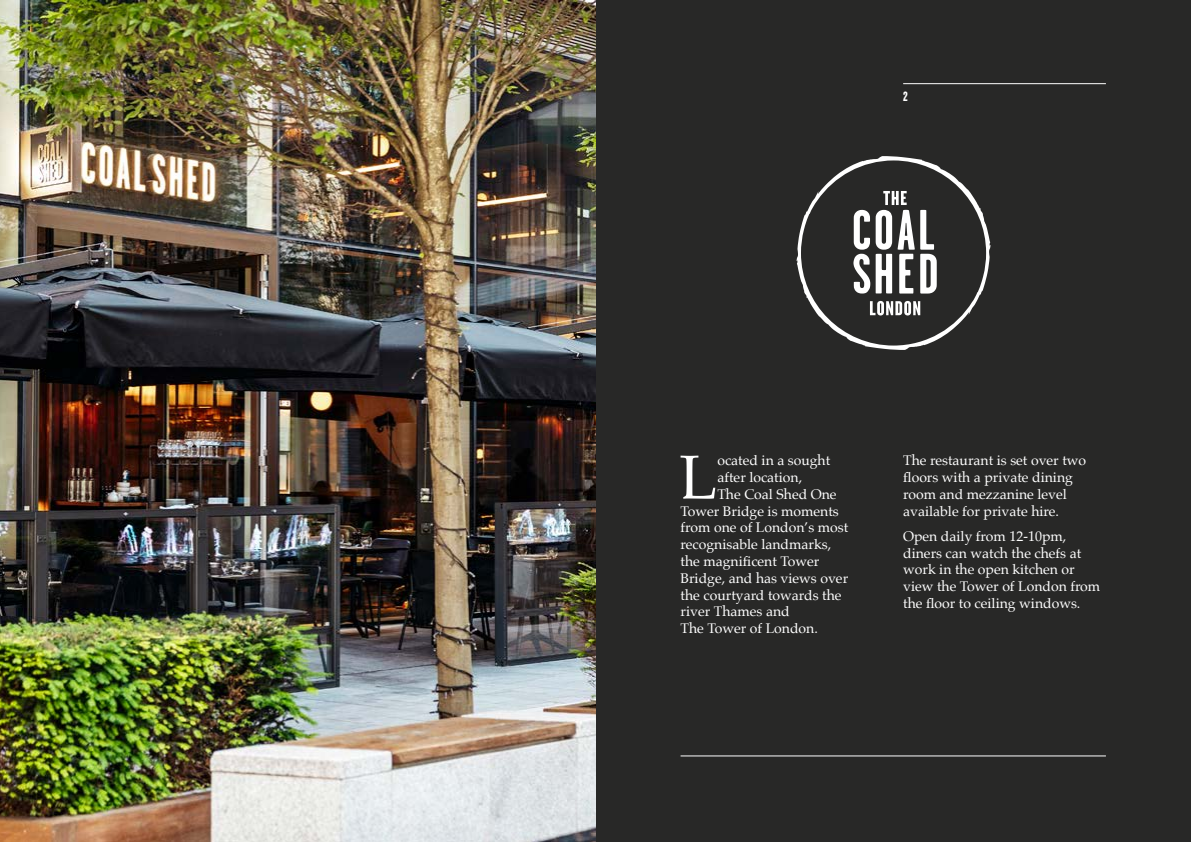
<style>
.page{position:relative;width:1191px;height:842px;background:#282827}
.page>*{position:absolute;margin:0;border:0;box-sizing:border-box;transform-origin:0 0}
.t1{font:62.1px "Palatino";color:#fff}
.t2{font:14px/16.8px "Palatino";color:#fff}
.t3{font:14px "Knockout HTF68 Full Featherwt";color:#fff}
</style>
<div class="page">
<svg style="left:796px;top:156px;width:194px;height:194px"></svg>
<hr style="left:903px;top:83px;width:203px;height:1px;background:#fff">
<hr style="left:680px;top:755px;width:426px;height:1px;background:#fff">
<img style="left:0;top:0;width:595px;height:842px">
<p class="t3" style="left:903px;top:89px;width:6px">2</p>
<h1 class="t1" style="left:679px;top:426px;width:39px">L</h1>
<p class="t2" style="left:717px;top:452px;width:114px">ocated in a sought</p>
<p class="t2" style="left:717px;top:469px;width:86px">after location,</p>
<p class="t2" style="left:717px;top:485px;width:121px">The Coal Shed One</p>
<p class="t2" style="left:680px;top:502px;width:160px">Tower Bridge is moments</p>
<p class="t2" style="left:680px;top:519px;width:169px">from one of London’s most</p>
<p class="t2" style="left:680px;top:536px;width:152px">recognisable landmarks,</p>
<p class="t2" style="left:680px;top:553px;width:140px">the magnificent Tower</p>
<p class="t2" style="left:680px;top:569px;width:169px">Bridge, and has views over</p>
<p class="t2" style="left:680px;top:586px;width:163px">the courtyard towards the</p>
<p class="t2" style="left:680px;top:603px;width:111px">river Thames and</p>
<p class="t2" style="left:680px;top:620px;width:139px">The Tower of London.</p>
<p class="t2" style="left:903px;top:452px;width:184px">The restaurant is set over two floors with a private dining room and mezzanine level available for private hire.</p>
<p class="t2" style="left:903px;top:528px;width:199px">Open daily from 12-10pm, diners can watch the chefs at work in the open kitchen or view the Tower of London from the floor to ceiling windows.</p>
</div>
